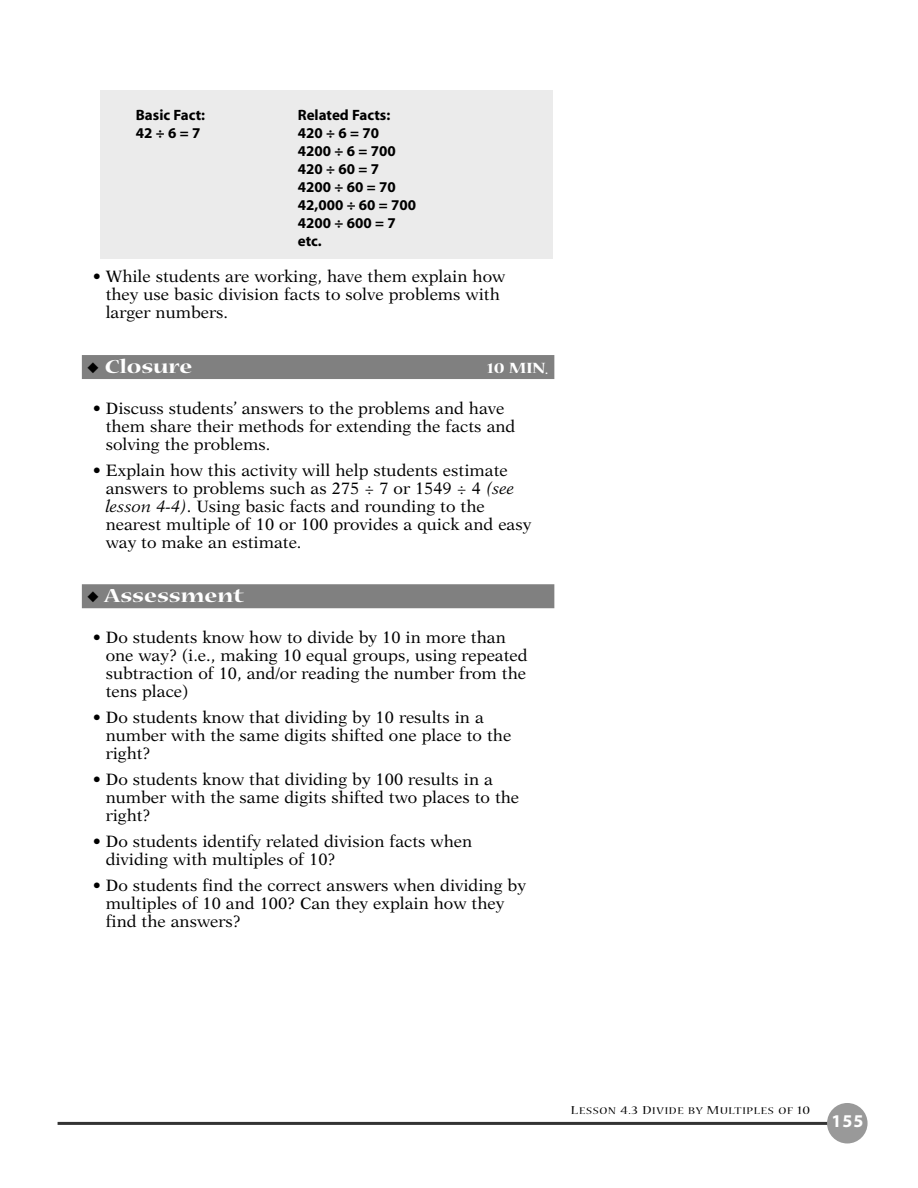
<style>
.page{position:relative;width:918px;height:1188px;background:#fff}
.page>*{position:absolute;margin:0;border:0;box-sizing:border-box;transform-origin:0 0}
.t1{font:700 expanded 21px "Nueva";color:#fff}
.t2{font:700 18px "Myriad";color:#fff}
.t3{font:16.5px/18px "New Aster";color:#000}
.t4{font:700 expanded 16.5px "Nueva";color:#fff}
.t5{font:700 15px/18px "Myriad";color:#000}
.t6{font:10.8px "Nueva";letter-spacing:.06em;color:#000;scale:1.2 1}
.s1{color:#000}
.s2{font-size:13.5px}
.s3{font-style:italic}
.s4{font-size:12.75px}
</style>
<div class="page">
<hr style="left:58px;top:1122px;width:792px;height:3px;background:#333">
<div style="left:827px;top:1103px;width:41px;height:40px;background:#999;border-radius:50%"></div>
<div style="left:101px;top:90px;width:452px;height:169px;background:#ebebeb"></div>
<div style="left:82px;top:355px;width:472px;height:24px;background:#808080"></div>
<div style="left:82px;top:584px;width:472px;height:24px;background:#808080"></div>
<p class="t5" style="left:136px;top:108px;width:71px">Basic Fact:</p>
<p class="t5" style="left:298px;top:108px;width:94px">Related Facts:</p>
<p class="t5" style="left:136px;top:126px;width:66px">42 ÷ 6 = 7</p>
<p class="t5" style="left:298px;top:126px;width:120px">420 ÷ 6 = 70<br>4200 ÷ 6 = 700<br>420 ÷ 60 = 7<br>4200 ÷ 60 = 70<br>42,000 ÷ 60 = 700<br>4200 ÷ 600 = 7 etc.</p>
<p class="t3" style="left:106px;top:269px;width:401px;text-indent:-13px">• While students are working, have them explain how they use basic division facts to solve problems with larger numbers.</p>
<p class="t1" style="left:87px;top:359px;width:106px"><span class="s1">◆</span> Closure</p>
<p class="t4" style="left:487px;top:362px;width:62px">10 MIN<span class="s2">.</span></p>
<p class="t3" style="left:106px;top:400px;width:411px;text-indent:-13px">• Discuss students’ answers to the problems and have them share their methods for extending the facts and solving the problems.</p>
<p class="t3" style="left:106px;top:462px;width:427px;text-indent:-13px">• Explain how this activity will help students estimate answers to problems such as 275 ÷ 7 or 1549 ÷ 4 <span class="s3">(see lesson 4-4)</span>. Using basic facts and rounding to the nearest multiple of 10 or 100 provides a quick and easy way to make an estimate.</p>
<p class="t1" style="left:87px;top:588px;width:158px"><span class="s1">◆</span> Assessment</p>
<p class="t3" style="left:106px;top:629px;width:423px;text-indent:-13px">• Do students know how to divide by 10 in more than one way? (i.e., making 10 equal groups, using repeated subtraction of 10, and/or reading the number from the tens place)</p>
<p class="t3" style="left:106px;top:709px;width:407px;text-indent:-13px">• Do students know that dividing by 10 results in a number with the same digits shifted one place to the right?</p>
<p class="t3" style="left:106px;top:771px;width:415px;text-indent:-13px">• Do students know that dividing by 100 results in a number with the same digits shifted two places to the right?</p>
<p class="t3" style="left:106px;top:834px;width:368px;text-indent:-13px">• Do students identify related division facts when dividing with multiples of 10?</p>
<p class="t3" style="left:106px;top:878px;width:422px;text-indent:-13px">• Do students find the correct answers when dividing by multiples of 10 and 100? Can they explain how they find the answers?</p>
<p class="t6" style="left:571px;top:1107px;width:201px"><span class="s4">L</span>ESSON <span class="s4">4.3 D</span>IVIDE BY <span class="s4">M</span>ULTIPLES OF <span class="s4">10</span></p>
<p class="t2" style="left:832px;top:1115px;width:33px">155</p>
</div>
